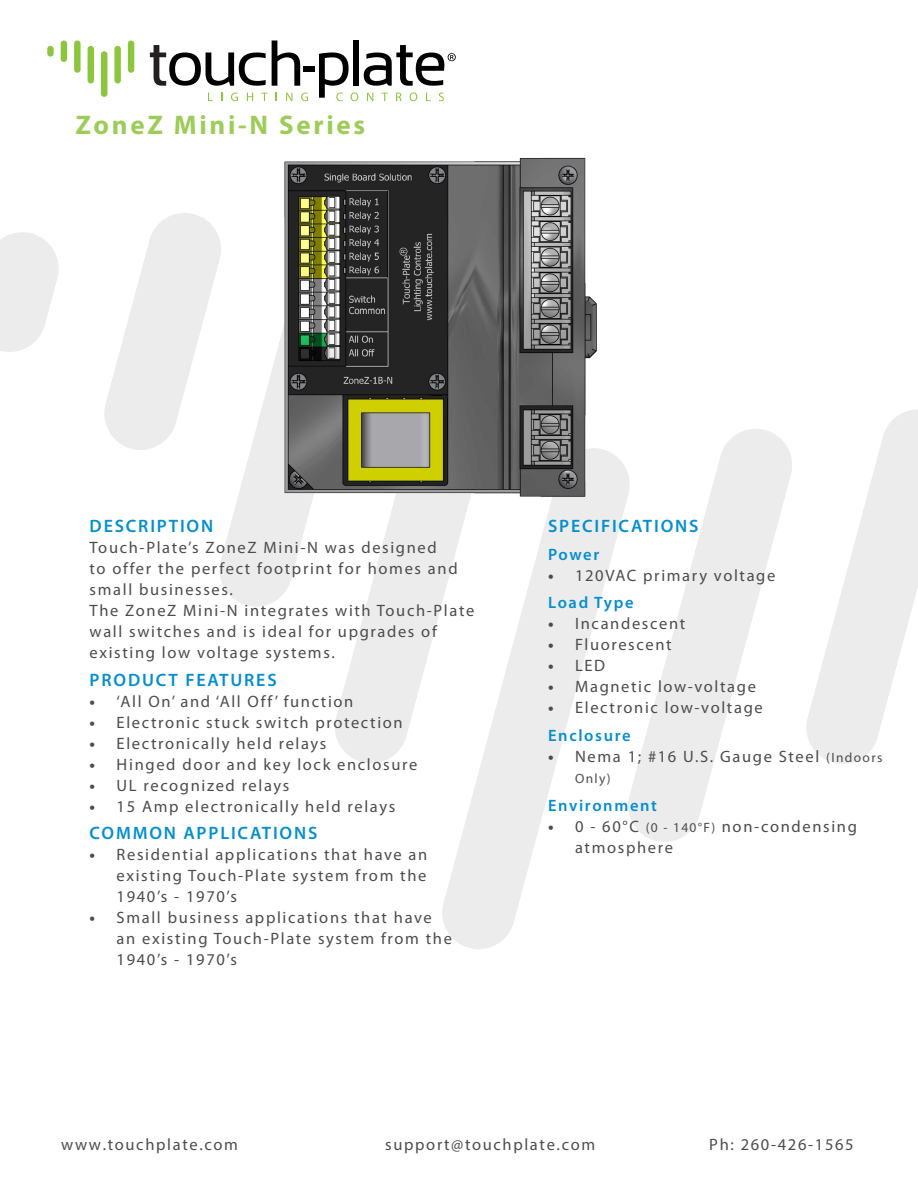
<style>
.page{position:relative;width:918px;height:1188px;background:#fff}
.page>*{position:absolute;margin:0;border:0;box-sizing:border-box;transform-origin:0 0}
.Green_Title_Text{font:700 27px "Myriad Pro";letter-spacing:.1em;color:#9dcd58}
.Blue_SubTitle_Text{font:600 18px "Myriad Pro";letter-spacing:.1em;color:#068ece}
.Basic_Bullet{font:16.5px/21px "Myriad Pro";letter-spacing:.1em;color:#4b4c4d}
.t1{font:16.5px "Myriad Pro";letter-spacing:.1em;color:#4d4d4f}
.Blue_SubTitle_Text-2{font:600 16.5px "Myriad Pro";letter-spacing:.1em;color:#068ece}
.t2{font:13.5px "Myriad Pro";color:#4b4c4d}
.s1{font-weight:700}
.s2{font-size:13.5px}
</style>
<div class="page">
<svg style="left:0;top:232px;width:59px;height:120px"></svg>
<svg style="left:104px;top:213px;width:117px;height:237px"></svg>
<svg style="left:216px;top:248px;width:95px;height:359px"></svg>
<svg style="left:335px;top:505px;width:103px;height:258px;fill:#ececec"></svg>
<svg style="left:438px;top:454px;width:186px;height:495px"></svg>
<svg style="left:624px;top:429px;width:168px;height:413px"></svg>
<svg style="left:806px;top:409px;width:112px;height:355px"></svg>
<img style="left:275px;top:157px;width:337px;height:348px">
<svg style="left:272px;top:40px;width:28px;height:46px"></svg>
<div style="left:353px;top:40px;width:6px;height:46px;background:#000"></div>
<svg style="left:150px;top:45px;width:116px;height:41px"></svg>
<svg style="left:208px;top:93px;width:5px;height:8px"></svg>
<svg style="left:231px;top:93px;width:7px;height:8px"></svg>
<svg style="left:247px;top:93px;width:6px;height:8px"></svg>
<svg style="left:261px;top:93px;width:7px;height:8px"></svg>
<svg style="left:286px;top:93px;width:6px;height:8px"></svg>
<svg style="left:301px;top:93px;width:7px;height:8px"></svg>
<svg style="left:319px;top:53px;width:39px;height:48px"></svg>
<svg style="left:367px;top:93px;width:6px;height:8px"></svg>
<svg style="left:382px;top:93px;width:6px;height:8px"></svg>
<svg style="left:396px;top:93px;width:6px;height:8px"></svg>
<svg style="left:410px;top:93px;width:7px;height:8px"></svg>
<svg style="left:426px;top:93px;width:5px;height:8px"></svg>
<svg style="left:439px;top:93px;width:5px;height:8px"></svg>
<div style="left:304px;top:66px;width:11px;height:5px;background:#000"></div>
<svg style="left:364px;top:45px;width:92px;height:41px"></svg>
<div style="left:47px;top:46px;width:7px;height:11px;background:#8bc63e;border-radius:3px"></div>
<div style="left:61px;top:41px;width:6px;height:21px;background:#8bc63e;border-radius:3px"></div>
<div style="left:74px;top:41px;width:7px;height:32px;background:#8bc63e;border-radius:3px"></div>
<div style="left:88px;top:46px;width:6px;height:37px;background:#8bc63e;border-radius:3px"></div>
<div style="left:101px;top:51px;width:6px;height:46px;background:#8bc63e;border-radius:3px"></div>
<div style="left:114px;top:46px;width:7px;height:37px;background:#8bc63e;border-radius:3px"></div>
<div style="left:128px;top:41px;width:6px;height:32px;background:#8bc63e;border-radius:3px"></div>
<p class="Green_Title_Text" style="left:76px;top:107px;width:291px">ZoneZ Mini-N Series</p>
<p class="Blue_SubTitle_Text" style="left:90px;top:514px;width:125px">DESCRIPTION</p>
<p class="Basic_Bullet" style="left:90px;top:537px;width:370px">Touch-Plate’s ZoneZ Mini-N was designed<br>to offer the perfect footprint for homes and small businesses.</p>
<p class="Basic_Bullet" style="left:90px;top:600px;width:386px">The ZoneZ Mini-N integrates with Touch-Plate wall switches and is ideal for upgrades of existing low voltage systems.</p>
<p class="Blue_SubTitle_Text" style="left:90px;top:668px;width:189px">PRODUCT FEATURES</p>
<p class="Basic_Bullet" style="left:90px;top:690px;width:265px"><span class="s1">•</span> ‘All On’ and ‘All Off’ function</p>
<p class="Basic_Bullet" style="left:90px;top:711px;width:315px"><span class="s1">•</span> Electronic stuck switch protection</p>
<p class="Basic_Bullet" style="left:90px;top:732px;width:238px"><span class="s1">•</span> Electronically held relays</p>
<p class="Basic_Bullet" style="left:90px;top:753px;width:329px"><span class="s1">•</span> Hinged door and key lock enclosure</p>
<p class="Basic_Bullet" style="left:90px;top:774px;width:201px"><span class="s1">•</span> UL recognized relays</p>
<p class="Basic_Bullet" style="left:90px;top:795px;width:307px"><span class="s1">•</span> 15 Amp electronically held relays</p>
<p class="Blue_SubTitle_Text" style="left:90px;top:822px;width:229px">COMMON APPLICATIONS</p>
<p class="Basic_Bullet" style="left:117px;top:844px;width:312px;text-align:justify;text-indent:-27px"><span class="s1">•</span> Residential applications that have an existing Touch-Plate system from the 1940’s - 1970’s</p>
<p class="Basic_Bullet" style="left:117px;top:907px;width:337px;text-indent:-27px"><span class="s1">•</span> Small business applications that have an existing Touch-Plate system from the<br>1940’s - 1970’s</p>
<p class="Blue_SubTitle_Text" style="left:548px;top:514px;width:152px">SPECIFICATIONS</p>
<p class="Blue_SubTitle_Text-2" style="left:548px;top:544px;width:53px">Power</p>
<p class="Basic_Bullet" style="left:548px;top:564px;width:229px"><span class="s1">•</span> 120VAC primary voltage</p>
<p class="Blue_SubTitle_Text-2" style="left:548px;top:592px;width:87px">Load Type</p>
<p class="Basic_Bullet" style="left:548px;top:613px;width:139px"><span class="s1">•</span> Incandescent</p>
<p class="Basic_Bullet" style="left:548px;top:634px;width:125px"><span class="s1">•</span> Fluorescent</p>
<p class="Basic_Bullet" style="left:548px;top:655px;width:59px"><span class="s1">•</span> LED</p>
<p class="Basic_Bullet" style="left:548px;top:676px;width:209px"><span class="s1">•</span> Magnetic low-voltage</p>
<p class="Basic_Bullet" style="left:548px;top:697px;width:216px"><span class="s1">•</span> Electronic low-voltage</p>
<p class="Blue_SubTitle_Text-2" style="left:548px;top:725px;width:84px">Enclosure</p>
<p class="Basic_Bullet" style="left:548px;top:746px;width:336px"><span class="s1">•</span> Nema 1; #16 U.S. Gauge Steel <span class="s2">(Indoors</span></p>
<p class="t2" style="left:575px;top:770px;width:37px">Only)</p>
<p class="Blue_SubTitle_Text-2" style="left:548px;top:795px;width:110px">Environment</p>
<p class="Basic_Bullet" style="left:575px;top:816px;width:283px;text-indent:-27px"><span class="s1">•</span> 0 - 60°C <span class="s2">(0 - 140°F)</span> non-condensing atmosphere</p>
<p class="t1" style="left:61px;top:1135px;width:178px">www.touchplate.com</p>
<p class="t1" style="left:385px;top:1135px;width:211px">support@touchplate.com</p>
<p class="t1" style="left:709px;top:1135px;width:146px">Ph: 260-426-1565</p>
</div>
